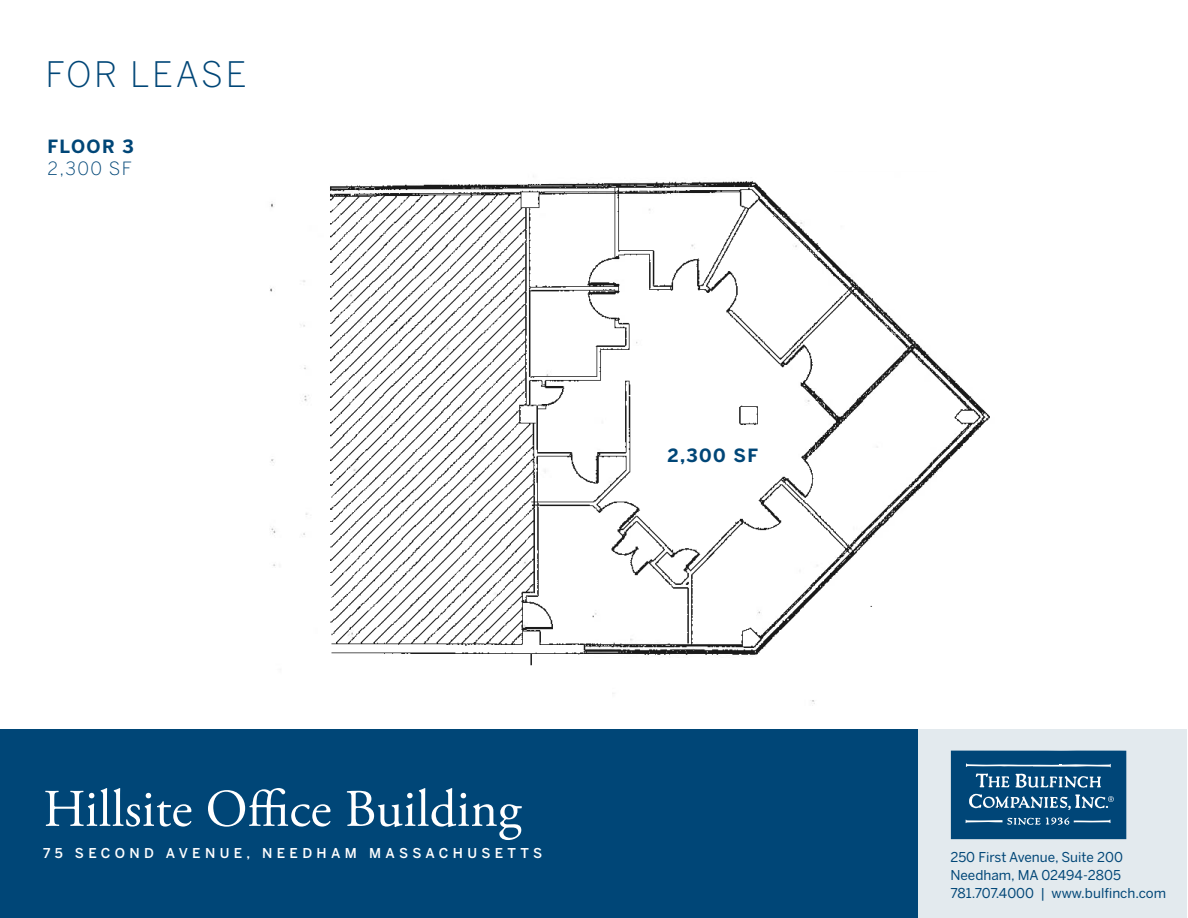
<style>
.page{position:relative;width:1188px;height:918px;background:#fff}
.page>*{position:absolute;margin:0;border:0;box-sizing:border-box;transform-origin:0 0}
.t1{font:52.8px "Adobe Garamond Pro";color:#fff}
.t2{font:300 34.8px "Benton Sans";letter-spacing:.075em;color:#004677}
.t3{font:700 18.15px "Benton Sans";letter-spacing:.075em;color:#004677}
.t4{font:300 18.15px "Benton Sans";color:#004677}
.t5{font:13.5px/18px "Benton Sans";color:#004677}
.t6{font:500 13.5px "Benton Sans";letter-spacing:.325em;color:#fff}
</style>
<div class="page">
<div style="left:901px;top:730px;width:286px;height:188px;background:#e3eaee"></div>
<div style="left:0;top:730px;width:918px;height:188px;background:#004677"></div>
<svg style="left:951px;top:751px;width:175px;height:88px;background:#1b5a86"></svg>
<img style="left:331px;top:181px;width:659px;height:484px">
<div style="left:639px;top:435px;width:147px;height:40px;background:#fff"></div>
<div style="left:937px;top:159px;width:91px;height:162px;background:#fff"></div>
<h2 class="t2" style="left:45px;top:54px;width:203px">FOR LEASE</h2>
<h3 class="t3" style="left:48px;top:136px;width:88px">FLOOR 3</h3>
<h3 class="t4" style="left:48px;top:158px;width:83px">2,300 SF</h3>
<h3 class="t3" style="left:668px;top:445px;width:92px">2,300 SF</h3>
<h1 class="t1" style="left:43px;top:777px;width:480px">Hillsite Office Building</h1>
<p class="t6" style="left:43px;top:845px;width:500px">75 SECOND AVENUE, NEEDHAM M ASSACHUSETTS</p>
<p class="t5" style="left:950px;top:848px;width:217px">250 First Avenue, Suite 200<br>Needham, MA 02494-2805<br>781.707.4000 | www.bulfinch.com</p>
</div>
